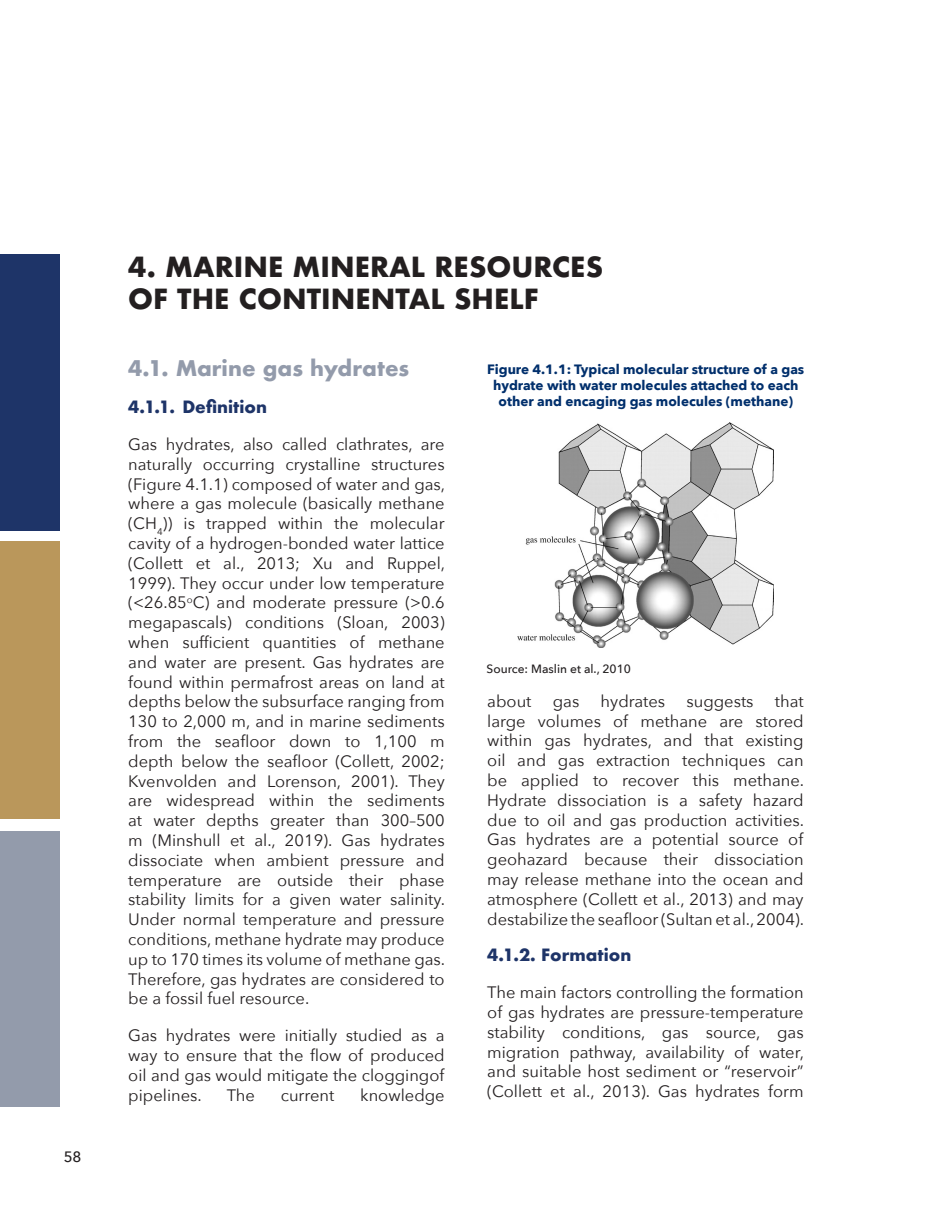
<style>
.page{position:relative;width:932px;height:1215px;background:#fff}
.page>*{position:absolute;margin:0;border:0;box-sizing:border-box;transform-origin:0 0}
.t1{font:700 27px/32.4px "Futura";color:#231f20}
.t2{font:700 21px "Futura";color:#939bab}
.t3{font:16.5px/19.8px "Avenir Next";color:#231f20;text-align:justify}
.t4{font:700 16.5px "Futura";color:#1e3468}
.t5{font:500 15px "Avenir Next";color:#231f20}
.t6{font:700 13.5px/16.2px "Avenir Next";color:#002f6c;text-align:center}
.t7{font:500 12px "Avenir Next";color:#231f20}
</style>
<div class="page">
<div style="left:0;top:254px;width:60px;height:277px;background:#1e3468"></div>
<div style="left:0;top:542px;width:60px;height:277px;background:#ba975b"></div>
<div style="left:0;top:831px;width:60px;height:276px;background:#939bab"></div>
<img style="left:517px;top:423px;width:256px;height:224px">
<p class="t5" style="left:64px;top:1144px;width:19px">58</p>
<p class="t1" style="left:128px;top:250px;width:476px">4. MARINE MINERAL RESOURCES<br>OF THE CONTINENTAL SHELF</p>
<p class="t2" style="left:128px;top:353px;width:282px">4.1. Marine gas hydrates</p>
<p class="t4" style="left:128px;top:395px;width:140px">4.1.1. Definition</p>
<p class="t3" style="left:128px;top:434px;width:318px">Gas hydrates, also called clathrates, are naturally occurring crystalline structures (Figure 4.1.1) composed of water and gas, where a gas molecule (basically methane (CH<sub>4</sub>)) is trapped within the molecular cavity of a hydrogen-bonded water lattice (Collett et al., 2013; Xu and Ruppel, 1999). They occur under low temperature (&lt;26.85<sup>o</sup>C) and moderate pressure (&gt;0.6 megapascals) conditions (Sloan, 2003) when sufficient quantities of methane and water are present. Gas hydrates are found within permafrost areas on land at depths below the subsurface ranging from 130 to 2,000 m, and in marine sediments from the seafloor down to 1,100 m depth below the seafloor (Collett, 2002; Kvenvolden and Lorenson, 2001). They are widespread within the sediments at water depths greater than 300–500 m (Minshull et al., 2019). Gas hydrates dissociate when ambient pressure and temperature are outside their phase stability limits for a given water salinity.<br>Under normal temperature and pressure conditions, methane hydrate may produce up to 170 times its volume of methane gas.<br>Therefore, gas hydrates are considered to be a fossil fuel resource.</p>
<p class="t3" style="left:128px;top:1025px;width:318px">Gas hydrates were initially studied as a way to ensure that the flow of produced oil and gas would mitigate the cloggingof pipelines.</p>
<p class="t3" style="left:227px;top:1084px;width:30px">The</p>
<p class="t3" style="left:281px;top:1084px;width:55px">current</p>
<p class="t3" style="left:360px;top:1084px;width:86px">knowledge</p>
<p class="t6" style="left:487px;top:361px;width:318px">Figure 4.1.1: Typical molecular structure of a gas hydrate with water molecules attached to each other and encaging gas molecules (methane)</p>
<p class="t7" style="left:486px;top:658px;width:146px">Source: Maslin et al., 2010</p>
<p class="t3" style="left:487px;top:690px;width:318px;text-indent:288px">that large volumes of methane are stored within gas hydrates, and that existing oil and gas extraction techniques can be applied to recover this methane.<br>Hydrate dissociation is a safety hazard due to oil and gas production activities.<br>Gas hydrates are a potential source of geohazard because their dissociation may release methane into the ocean and atmosphere (Collett et al., 2013) and may destabilize the seafloor (Sultan et al., 2004).</p>
<p class="t4" style="left:487px;top:943px;width:146px">4.1.2. Formation</p>
<p class="t3" style="left:487px;top:982px;width:318px">The main factors controlling the formation of gas hydrates are pressure-temperature stability conditions, gas source, gas migration pathway, availability of water, and suitable host sediment or “reservoir” (Collett et al., 2013). Gas hydrates form</p>
<p class="t3" style="left:487px;top:690px;width:46px">about</p>
<p class="t3" style="left:552px;top:690px;width:28px">gas</p>
<p class="t3" style="left:600px;top:690px;width:66px">hydrates</p>
<p class="t3" style="left:686px;top:690px;width:69px">suggests</p>
</div>
